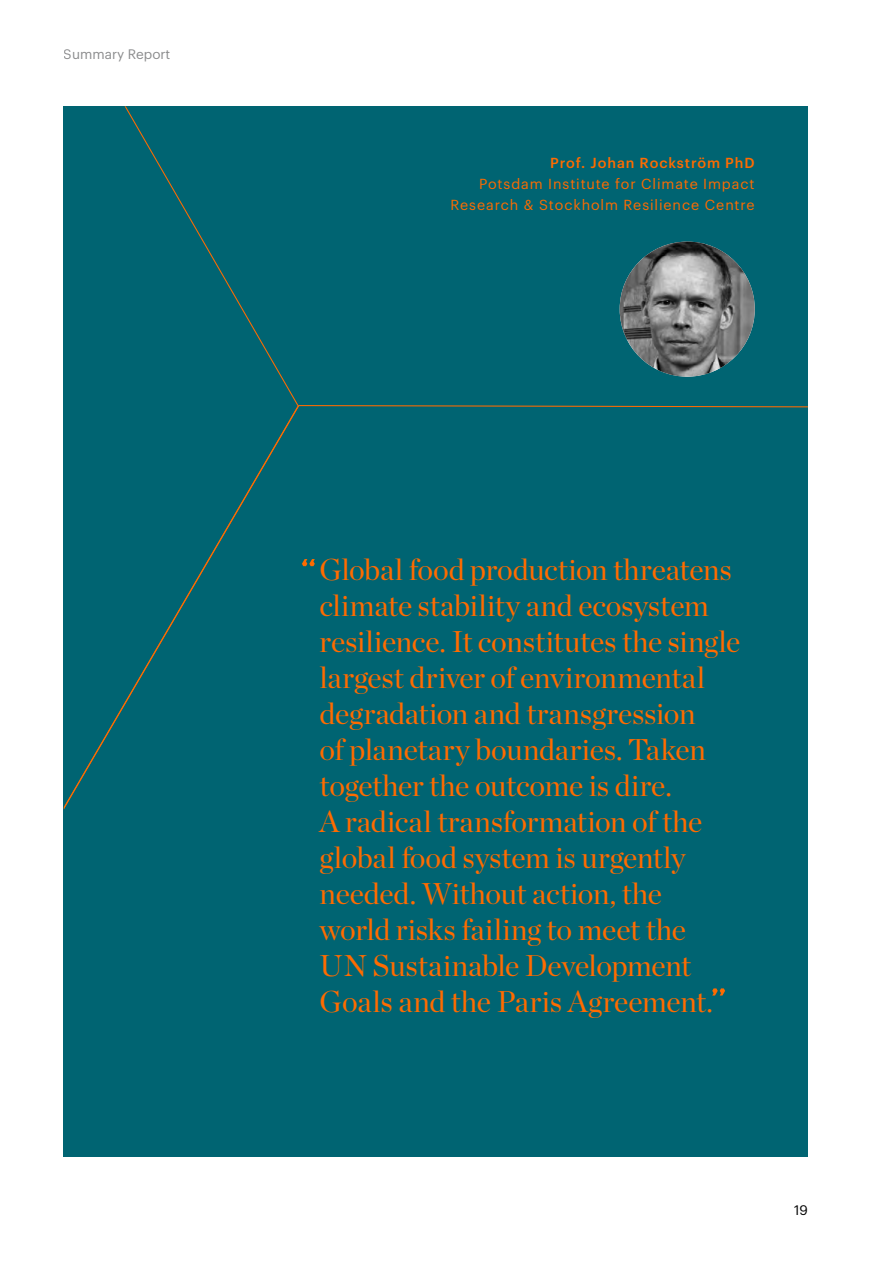
<style>
.page{position:relative;width:893px;height:1263px;background:#fff}
.page>*{position:absolute;margin:0;border:0;box-sizing:border-box;transform-origin:0 0}
.t1{font:30px/36px "Chronicle Display";letter-spacing:-.005em;color:#ff6b00}
.t2{font:14.25px/21px "Graphik";letter-spacing:.065em;color:#ff6b00;text-align:right}
.t3{font:500 14.25px "Graphik";letter-spacing:.065em;color:#ff6b00}
.t4{font:13.5px "Graphik";color:#58595b}
.t5{font:13.5px "Graphik";color:#000}
</style>
<div class="page">
<div style="left:64px;top:106px;width:744px;height:1050px;background:#006472"></div>
<svg style="left:64px;top:106px;width:235px;height:703px"></svg>
<img style="left:620px;top:242px;width:135px;height:135px;border-radius:68px">
<svg style="left:302px;top:559px;width:13px;height:7px"></svg>
<svg style="left:712px;top:988px;width:13px;height:7px"></svg>
<p class="t4" style="left:64px;top:44px;width:108px">Summary Report</p>
<p class="t3" style="left:550px;top:152px;width:206px">Prof. Johan Rockström PhD</p>
<p class="t2" style="left:450px;top:172px;width:306px">Potsdam Institute for Climate Impact<br>Research &amp; Stockholm Resilience Centre</p>
<p class="t1" style="left:320px;top:550px;width:422px">Global food production threatens climate stability and ecosystem resilience. It constitutes the single largest driver of environmental degradation and transgression<br>of planetary boundaries. Taken together the outcome is dire.<br>A radical transformation of the global food system is urgently needed. Without action, the<br>world risks failing to meet the<br>UN Sustainable Development<br>Goals and the Paris Agreement.</p>
<p class="t5" style="left:794px;top:1200px;width:15px">19</p>
</div>
